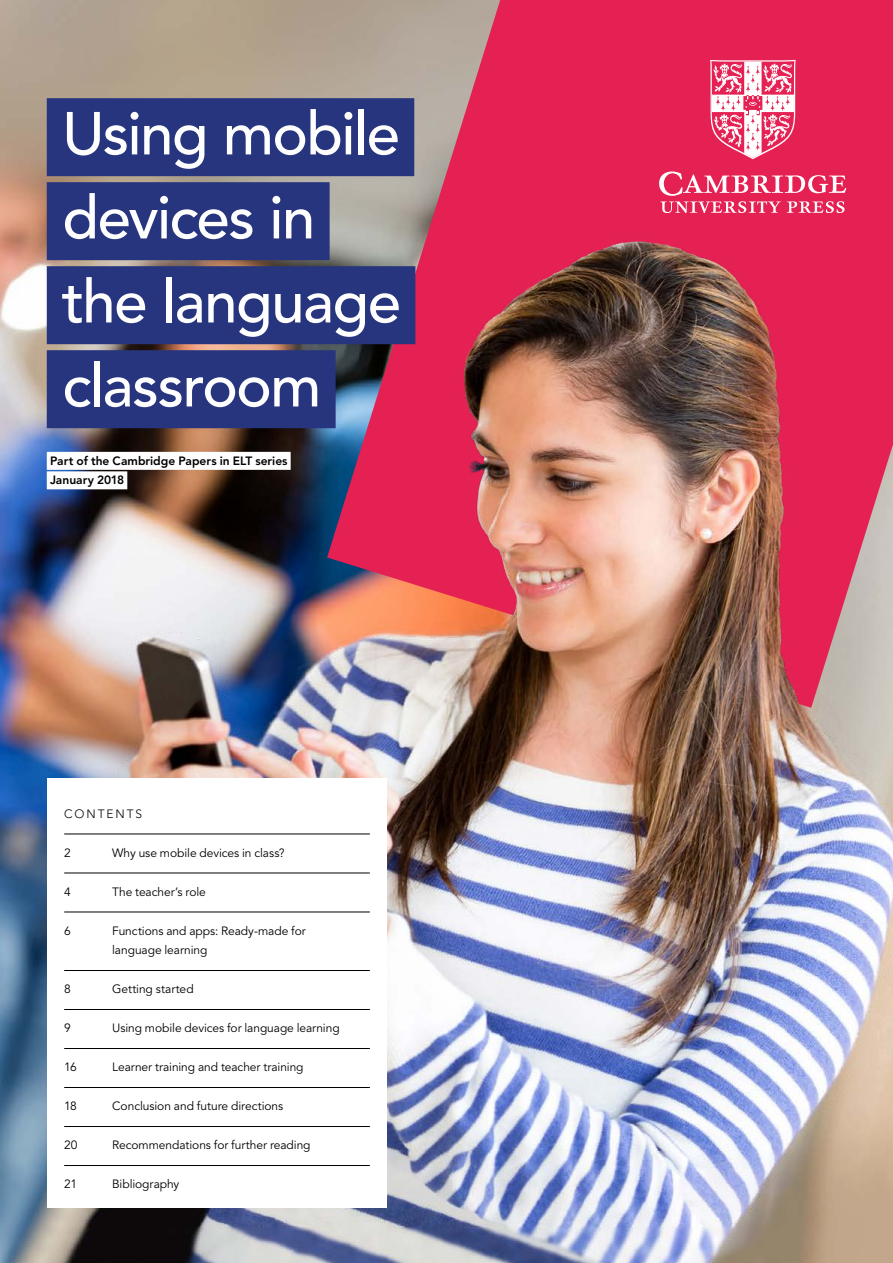
<style>
.page{position:relative;width:893px;height:1263px;background:#fff}
.page>*{position:absolute;margin:0;border:0;box-sizing:border-box;transform-origin:0 0}
.t1{font:500 60px/84px "Avenir LT Std";letter-spacing:-.025em;color:#fff}
.t2{font:12px/19.5px "Avenir LT Std";letter-spacing:-.005em;color:#000}
.t3{font:800 12px/19.5px "Avenir LT Std";color:#000}
.t4{font:300 12px "Avenir LT Std";letter-spacing:.165em;color:#000}
</style>
<div class="page">
<img style="left:0;top:0;width:893px;height:1263px">
<img style="left:327px;top:0;width:566px;height:708px">
<svg style="left:659px;top:171px;width:187px;height:42px;background:#ea557c"></svg>
<svg style="left:710px;top:60px;width:86px;height:99px"></svg>
<div style="left:47px;top:98px;width:367px;height:78px;background:#28367f"></div>
<div style="left:47px;top:182px;width:283px;height:78px;background:#28367f"></div>
<div style="left:47px;top:266px;width:368px;height:78px;background:#28367f"></div>
<div style="left:47px;top:350px;width:289px;height:78px;background:#28367f"></div>
<div style="left:47px;top:452px;width:244px;height:18px;background:#fff"></div>
<div style="left:47px;top:471px;width:80px;height:18px;background:#fff"></div>
<div style="left:47px;top:779px;width:340px;height:429px;background:#fff"></div>
<hr style="left:64px;top:834px;width:306px;height:1px;background:#000">
<hr style="left:64px;top:873px;width:306px;height:1px;background:#000">
<hr style="left:64px;top:912px;width:306px;height:1px;background:#000">
<hr style="left:64px;top:970px;width:306px;height:1px;background:#000">
<hr style="left:64px;top:1009px;width:306px;height:1px;background:#000">
<hr style="left:64px;top:1048px;width:306px;height:1px;background:#000">
<hr style="left:64px;top:1087px;width:306px;height:1px;background:#000">
<hr style="left:64px;top:1126px;width:306px;height:1px;background:#000">
<hr style="left:64px;top:1165px;width:306px;height:1px;background:#000">
<h1 class="t1" style="left:62px;top:93px;width:340px">Using mobile devices in the language classroom</h1>
<p class="t3" style="left:50px;top:451px;width:239px">Part of the Cambridge Papers in ELT series<br>January 2018</p>
<p class="t4" style="left:64px;top:806px;width:80px">CONTENTS</p>
<p class="t2" style="left:64px;top:843px;width:8px">2</p>
<p class="t2" style="left:112px;top:843px;width:174px">Why use mobile devices in class?</p>
<p class="t2" style="left:64px;top:882px;width:8px">4</p>
<p class="t2" style="left:112px;top:882px;width:95px">The teacher’s role</p>
<p class="t2" style="left:64px;top:921px;width:8px">6</p>
<p class="t2" style="left:112px;top:921px;width:195px">Functions and apps: Ready-made for language learning</p>
<p class="t2" style="left:64px;top:980px;width:8px">8</p>
<p class="t2" style="left:112px;top:980px;width:83px">Getting started</p>
<p class="t2" style="left:64px;top:1019px;width:8px">9</p>
<p class="t2" style="left:112px;top:1019px;width:229px">Using mobile devices for language learning</p>
<p class="t2" style="left:64px;top:1058px;width:14px">16</p>
<p class="t2" style="left:112px;top:1058px;width:193px">Learner training and teacher training</p>
<p class="t2" style="left:64px;top:1097px;width:14px">18</p>
<p class="t2" style="left:112px;top:1097px;width:173px">Conclusion and future directions</p>
<p class="t2" style="left:64px;top:1136px;width:15px">20</p>
<p class="t2" style="left:112px;top:1136px;width:200px">Recommendations for further reading</p>
<p class="t2" style="left:64px;top:1175px;width:14px">21</p>
<p class="t2" style="left:112px;top:1175px;width:69px">Bibliography</p>
</div>
